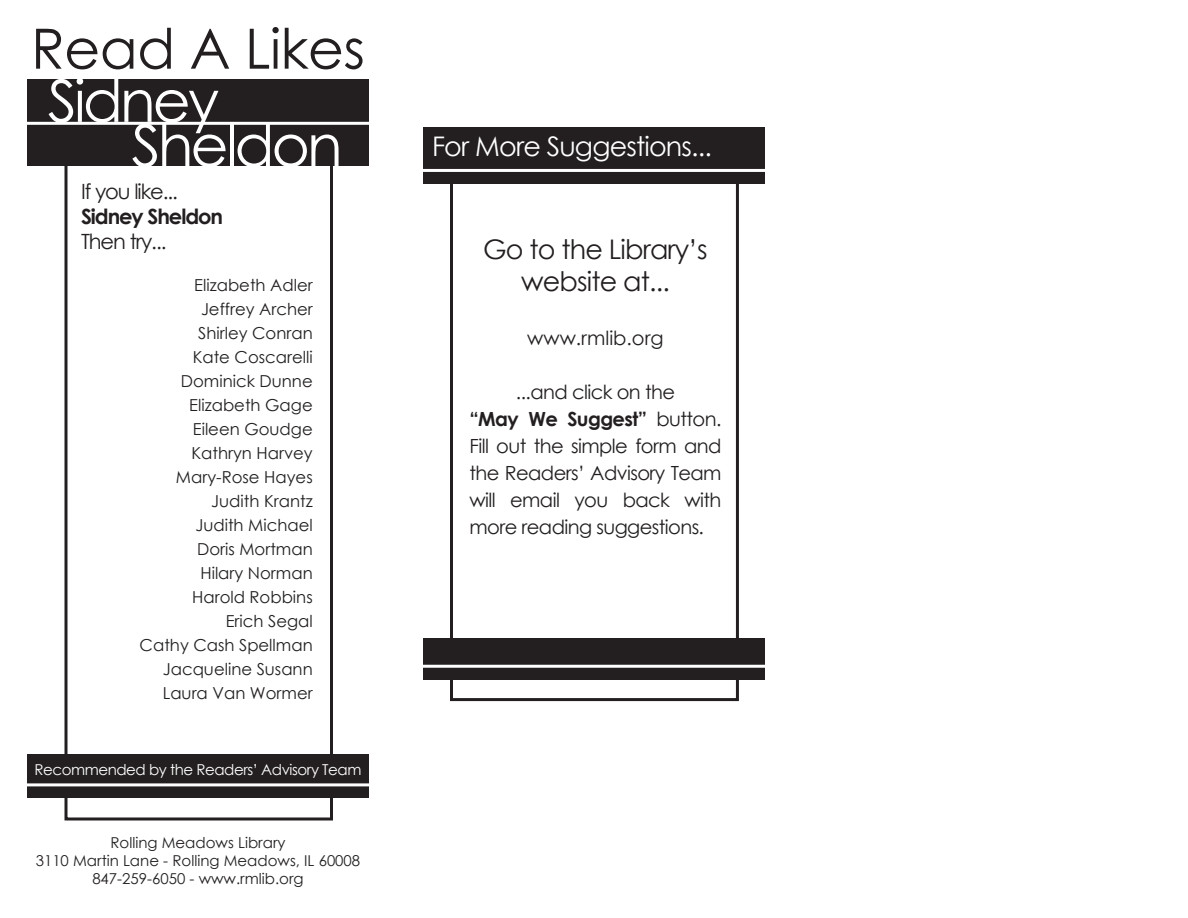
<style>
.page{position:relative;width:1188px;height:918px;background:#fff}
.page>*{position:absolute;margin:0;border:0;box-sizing:border-box;transform-origin:0 0}
.t1{font:58.5px "Century Gothic";letter-spacing:-.05em;color:#fff}
.t2{font:55.5px "Century Gothic";letter-spacing:-.01em;color:#231f20}
.t3{font:27px "Century Gothic";letter-spacing:-.03em;color:#231f20}
.t4{font:27px "Century Gothic";letter-spacing:-.03em;color:#fff}
.t5{font:21px "Century Gothic";letter-spacing:-.05em;color:#231f20}
.t6{font:700 21px "Century Gothic";letter-spacing:-.05em;color:#231f20}
.t7{font:19.5px/27px "Century Gothic";letter-spacing:-.03em;color:#231f20;text-align:justify}
.t8{font:19.5px "Century Gothic";color:#231f20}
.t9{font:16.5px/24px "Century Gothic";color:#231f20;text-align:right}
.t10{font:15px "Century Gothic";color:#231f20}
.t11{font:15px "Century Gothic";letter-spacing:-.03em;color:#fff}
.s1{font-weight:700}
</style>
<div class="page">
<div style="left:64px;top:92px;width:269px;height:728px;border:3px solid #231f20"></div>
<div style="left:27px;top:80px;width:342px;height:86px;background:#231f20"></div>
<hr style="left:27px;top:122px;width:342px;height:3px;background:#fff">
<div style="left:27px;top:754px;width:342px;height:44px;background:#231f20"></div>
<hr style="left:27px;top:783px;width:342px;height:3px;background:#fff">
<div style="left:450px;top:180px;width:289px;height:521px;border:3px solid #231f20"></div>
<div style="left:423px;top:127px;width:342px;height:57px;background:#231f20"></div>
<hr style="left:423px;top:169px;width:342px;height:3px;background:#fff">
<div style="left:423px;top:638px;width:342px;height:41px;background:#231f20"></div>
<hr style="left:423px;top:665px;width:342px;height:3px;background:#fff">
<p class="t2" style="left:31px;top:10px;width:335px">Read A Likes</p>
<p class="t1" style="left:48px;top:60px;width:173px">Sidney</p>
<p class="t1" style="left:132px;top:104px;width:213px">Sheldon</p>
<p class="t5" style="left:81px;top:176px;width:99px">If you like...</p>
<p class="t6" style="left:81px;top:200px;width:144px">Sidney Sheldon</p>
<p class="t5" style="left:81px;top:227px;width:87px">Then try...</p>
<p class="t9" style="left:140px;top:272px;width:175px">Elizabeth Adler<br>Jeffrey Archer<br>Shirley Conran<br>Kate Coscarelli<br>Dominick Dunne<br>Elizabeth Gage<br>Eileen Goudge<br>Kathryn Harvey<br>Mary-Rose Hayes<br>Judith Krantz<br>Judith Michael<br>Doris Mortman<br>Hilary Norman<br>Harold Robbins<br>Erich Segal<br>Cathy Cash Spellman<br>Jacqueline Susann<br>Laura Van Wormer</p>
<p class="t11" style="left:35px;top:759px;width:328px">Recommended by the Readers’ Advisory Team</p>
<p class="t10" style="left:110px;top:832px;width:177px">Rolling Meadows Library</p>
<p class="t10" style="left:36px;top:850px;width:326px">3110 Martin Lane - Rolling Meadows, IL 60008</p>
<p class="t10" style="left:92px;top:868px;width:213px">847-259-6050 - www.rmlib.org</p>
<p class="t4" style="left:432px;top:127px;width:282px">For More Suggestions...</p>
<p class="t3" style="left:483px;top:231px;width:226px">Go to the Library’s</p>
<p class="t3" style="left:521px;top:262px;width:150px">website at...</p>
<p class="t8" style="left:527px;top:324px;width:138px">www.rmlib.org</p>
<p class="t7" style="left:516px;top:378px;width:161px">...and click on the</p>
<p class="t7" style="left:470px;top:405px;width:254px"><span class="s1">“May We Suggest”</span> button.<br>Fill out the simple form and the Readers’ Advisory Team will email you back with more reading suggestions.</p>
</div>
